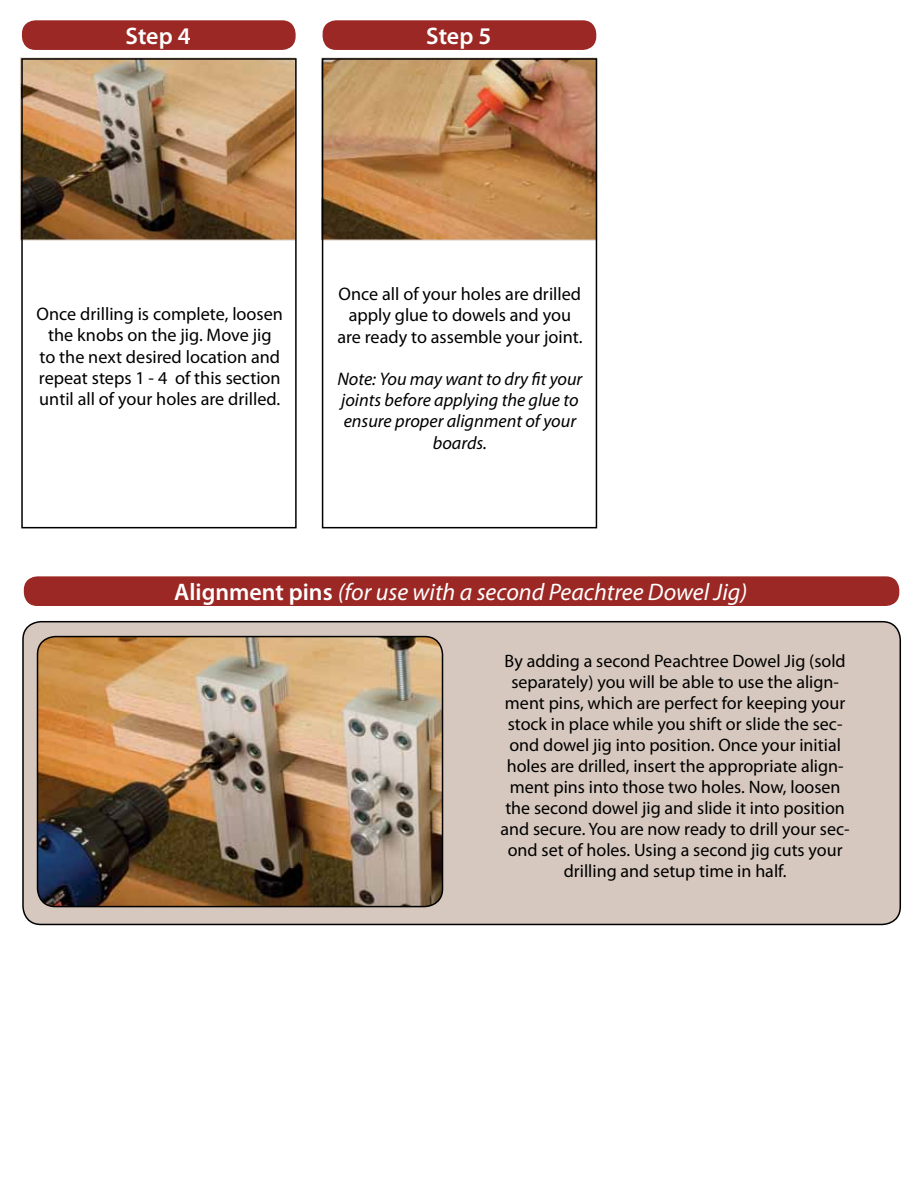
<style>
.page{position:relative;width:918px;height:1188px;background:#fff}
.page>*{position:absolute;margin:0;border:0;box-sizing:border-box;transform-origin:0 0}
.t1{font:italic 24px "Myriad Pro";color:#fff}
.t2{font:600 24px "Myriad Pro";letter-spacing:-.005em;color:#fff}
.t3{font:18.15px/21.1px "Myriad Pro";color:#000;text-align:center}
.t4{font:italic 18.15px/21.1px "Myriad Pro";color:#000;text-align:center}
.t5{font:18px/21px "Myriad Pro";color:#000;text-align:center}
.s1{font-weight:600;font-style:normal}
</style>
<div class="page">
<img style="left:24px;top:61px;width:270px;height:177px">
<img style="left:325px;top:61px;width:269px;height:177px">
<div style="left:21px;top:58px;width:276px;height:470px;border:2px solid #000"></div>
<div style="left:322px;top:58px;width:275px;height:470px;border:2px solid #000"></div>
<div style="left:22px;top:20px;width:274px;height:30px;background:#9b2824;border-radius:14px"></div>
<div style="left:323px;top:20px;width:273px;height:30px;background:#9b2824;border-radius:14px"></div>
<div style="left:24px;top:576px;width:875px;height:30px;background:#9b2824;border-radius:14px"></div>
<div style="left:23px;top:622px;width:877px;height:302px;background:#d6c8be;border-radius:18px"></div>
<div style="left:22px;top:621px;width:879px;height:304px;border:2px solid #000;border-radius:18px"></div>
<img style="left:38px;top:637px;width:405px;height:270px">
<div style="left:37px;top:636px;width:406px;height:271px;border:2px solid #000;border-radius:18px"></div>
<h1 class="t2" style="left:126px;top:21px;width:66px">Step 4</h1>
<h1 class="t2" style="left:426px;top:21px;width:66px">Step 5</h1>
<p class="t3" style="left:37px;top:303px;width:248px">Once drilling is complete, loosen the knobs on the jig. Move jig<br>to the next desired location and repeat steps 1 - 4 of this section until all of your holes are drilled.</p>
<p class="t3" style="left:337px;top:283px;width:247px">Once all of your holes are drilled apply glue to dowels and you are ready to assemble your joint.</p>
<p class="t4" style="left:337px;top:368px;width:246px">Note: You may want to dry fit your joints before applying the glue to ensure proper alignment of your boards.</p>
<h1 class="t1" style="left:174px;top:577px;width:575px"><span class="s1">Alignment pins</span> (for use with a second Peachtree Dowel Jig)</h1>
<p class="t5" style="left:501px;top:650px;width:351px">By adding a second Peachtree Dowel Jig (sold separately) you will be able to use the align&shy;ment pins, which are perfect for keeping your stock in place while you shift or slide the sec&shy;ond dowel jig into position. Once your initial holes are drilled, insert the appropriate align&shy;ment pins into those two holes. Now, loosen the second dowel jig and slide it into position and secure. You are now ready to drill your sec&shy;ond set of holes. Using a second jig cuts your drilling and setup time in half.</p>
</div>
